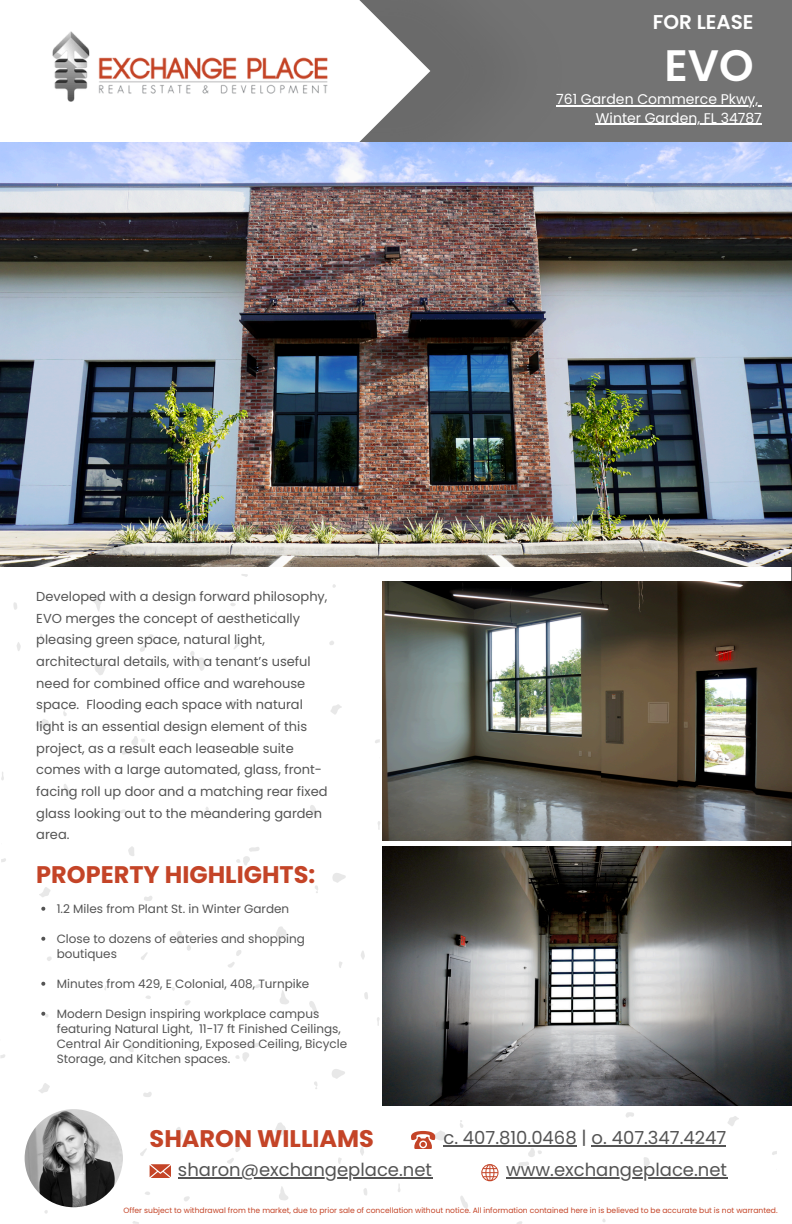
<style>
.page{position:relative;width:792px;height:1224px;background:#737373}
.page>*{position:absolute;margin:0;border:0;box-sizing:border-box;transform-origin:0 0}
.t1{font:600 44px "Poppins";color:#fff}
.t2{font:700 24px "Poppins";color:#c44427}
.t3{font:600 20px "Poppins";color:#fff}
.t4{font:18px "Poppins";color:#545454}
.t5{font:14px "Poppins";color:#fff}
.t6{font:13px/21.6px "Poppins";color:#545454}
.t7{font:12px/15px "Poppins";color:#545454}
.t8{font:7.6px "Poppins";color:#c44427}
</style>
<div class="page">
<div style="left:0;top:567px;width:791px;height:657px;background:#fff"></div>
<svg style="left:772px;top:1151px;width:5px;height:4px"></svg>
<svg style="left:727px;top:1116px;width:12px;height:10px"></svg>
<svg style="left:460px;top:1196px;width:8px;height:12px"></svg>
<svg style="left:644px;top:1157px;width:6px;height:10px"></svg>
<svg style="left:626px;top:1112px;width:8px;height:6px"></svg>
<svg style="left:516px;top:1221px;width:6px;height:3px"></svg>
<svg style="left:398px;top:1184px;width:2px;height:8px"></svg>
<svg style="left:518px;top:1148px;width:24px;height:19px"></svg>
<svg style="left:460px;top:1120px;width:3px;height:8px"></svg>
<svg style="left:1px;top:1054px;width:4px;height:4px"></svg>
<svg style="left:275px;top:1122px;width:11px;height:13px"></svg>
<svg style="left:332px;top:1069px;width:13px;height:10px"></svg>
<svg style="left:279px;top:1186px;width:9px;height:14px"></svg>
<svg style="left:38px;top:1083px;width:12px;height:10px"></svg>
<svg style="left:309px;top:1001px;width:8px;height:13px"></svg>
<svg style="left:127px;top:1042px;width:7px;height:10px"></svg>
<svg style="left:143px;top:1092px;width:9px;height:5px"></svg>
<svg style="left:360px;top:1147px;width:4px;height:9px"></svg>
<svg style="left:140px;top:1148px;width:7px;height:8px"></svg>
<svg style="left:227px;top:1158px;width:7px;height:6px"></svg>
<svg style="left:235px;top:1146px;width:6px;height:6px"></svg>
<svg style="left:363px;top:1188px;width:4px;height:7px"></svg>
<svg style="left:184px;top:1196px;width:6px;height:5px"></svg>
<svg style="left:338px;top:1157px;width:4px;height:7px"></svg>
<svg style="left:176px;top:1127px;width:14px;height:20px"></svg>
<svg style="left:255px;top:984px;width:6px;height:4px"></svg>
<svg style="left:377px;top:1017px;width:3px;height:9px"></svg>
<svg style="left:145px;top:1191px;width:5px;height:4px"></svg>
<svg style="left:132px;top:1221px;width:7px;height:3px"></svg>
<svg style="left:235px;top:1043px;width:24px;height:19px"></svg>
<svg style="left:314px;top:1081px;width:4px;height:8px"></svg>
<svg style="left:375px;top:739px;width:5px;height:4px"></svg>
<svg style="left:94px;top:662px;width:12px;height:13px"></svg>
<svg style="left:36px;top:719px;width:13px;height:10px"></svg>
<svg style="left:92px;top:597px;width:10px;height:14px"></svg>
<svg style="left:331px;top:704px;width:11px;height:11px"></svg>
<svg style="left:64px;top:784px;width:8px;height:13px"></svg>
<svg style="left:247px;top:745px;width:6px;height:10px"></svg>
<svg style="left:229px;top:700px;width:8px;height:6px"></svg>
<svg style="left:17px;top:642px;width:4px;height:9px"></svg>
<svg style="left:234px;top:642px;width:6px;height:7px"></svg>
<svg style="left:147px;top:634px;width:7px;height:6px"></svg>
<svg style="left:140px;top:646px;width:5px;height:6px"></svg>
<svg style="left:13px;top:602px;width:4px;height:8px"></svg>
<svg style="left:191px;top:596px;width:6px;height:6px"></svg>
<svg style="left:39px;top:634px;width:4px;height:6px"></svg>
<svg style="left:190px;top:651px;width:15px;height:20px"></svg>
<svg style="left:329px;top:641px;width:5px;height:4px"></svg>
<svg style="left:120px;top:809px;width:6px;height:5px"></svg>
<svg style="left:1px;top:772px;width:3px;height:8px"></svg>
<svg style="left:230px;top:603px;width:6px;height:3px"></svg>
<svg style="left:241px;top:574px;width:7px;height:3px"></svg>
<svg style="left:122px;top:736px;width:23px;height:19px"></svg>
<svg style="left:63px;top:708px;width:4px;height:8px"></svg>
<svg style="left:1px;top:858px;width:5px;height:4px"></svg>
<svg style="left:276px;top:926px;width:11px;height:13px"></svg>
<svg style="left:332px;top:873px;width:14px;height:10px"></svg>
<svg style="left:280px;top:990px;width:9px;height:14px"></svg>
<svg style="left:39px;top:887px;width:12px;height:10px"></svg>
<svg style="left:310px;top:805px;width:8px;height:13px"></svg>
<svg style="left:128px;top:846px;width:6px;height:10px"></svg>
<svg style="left:144px;top:896px;width:9px;height:5px"></svg>
<svg style="left:361px;top:951px;width:4px;height:8px"></svg>
<svg style="left:141px;top:952px;width:7px;height:8px"></svg>
<svg style="left:228px;top:962px;width:7px;height:6px"></svg>
<svg style="left:236px;top:950px;width:5px;height:6px"></svg>
<svg style="left:364px;top:992px;width:4px;height:7px"></svg>
<svg style="left:184px;top:1000px;width:7px;height:5px"></svg>
<svg style="left:339px;top:962px;width:3px;height:6px"></svg>
<svg style="left:177px;top:931px;width:14px;height:20px"></svg>
<svg style="left:47px;top:956px;width:5px;height:5px"></svg>
<svg style="left:256px;top:788px;width:6px;height:4px"></svg>
<svg style="left:378px;top:821px;width:2px;height:9px"></svg>
<svg style="left:145px;top:995px;width:6px;height:4px"></svg>
<svg style="left:133px;top:1025px;width:7px;height:3px"></svg>
<svg style="left:236px;top:847px;width:24px;height:19px"></svg>
<svg style="left:315px;top:885px;width:3px;height:8px"></svg>
<img style="left:0;top:142px;width:791px;height:425px">
<img style="left:383px;top:581px;width:409px;height:260px">
<img style="left:383px;top:846px;width:409px;height:260px">
<svg style="left:0;top:0;width:430px;height:142px;fill:#fff"></svg>
<img style="left:47px;top:19px;width:286px;height:98px">
<svg style="left:41px;top:907px;width:4px;height:4px"></svg>
<svg style="left:41px;top:937px;width:4px;height:4px"></svg>
<svg style="left:41px;top:982px;width:4px;height:4px"></svg>
<svg style="left:41px;top:1012px;width:8px;height:6px"></svg>
<hr style="left:556px;top:105px;width:202px;height:1px;background:#fff">
<hr style="left:596px;top:124px;width:166px;height:1px;background:#fff">
<img style="left:25px;top:1109px;width:98px;height:98px;border-radius:50%">
<svg style="left:411px;top:1130px;width:35px;height:19px"></svg>
<hr style="left:443px;top:1145px;width:134px;height:2px;background:#545454">
<hr style="left:592px;top:1145px;width:134px;height:2px;background:#545454">
<svg style="left:150px;top:1164px;width:21px;height:14px"></svg>
<hr style="left:178px;top:1177px;width:254px;height:2px;background:#545454">
<svg style="left:481px;top:1164px;width:18px;height:17px"></svg>
<hr style="left:506px;top:1177px;width:221px;height:2px;background:#545454">
<h5 class="t3" style="left:653px;top:8px;width:102px">FOR LEASE</h5>
<h1 class="t1" style="left:664px;top:35px;width:91px">EVO</h1>
<p class="t5" style="left:556px;top:89px;width:204px">761 Garden Commerce Pkwy,</p>
<p class="t5" style="left:596px;top:108px;width:168px">Winter Garden, FL 34787</p>
<p class="t6" style="left:36px;top:586px;width:293px">Developed with a design forward philosophy, EVO merges the concept of aesthetically pleasing green space, natural light, architectural details, with a tenant’s useful need for combined office and warehouse space. Flooding each space with natural light is an essential design element of this project, as a result each leaseable suite comes with a large automated, glass, front&shy;facing roll up door and a matching rear fixed glass looking out to the meandering garden area.</p>
<p class="t2" style="left:36px;top:858px;width:281px">PROPERTY HIGHLIGHTS:</p>
<p class="t7" style="left:57px;top:901px;width:234px">1.2 Miles from Plant St. in Winter Garden</p>
<h5 class="t7" style="left:57px;top:931px;width:250px">Close to dozens of eateries and shopping boutiques</h5>
<p class="t7" style="left:57px;top:976px;width:254px">Minutes from 429, E Colonial, 408, Turnpike</p>
<h2 class="t7" style="left:57px;top:1006px;width:292px">Modern Design inspiring workplace campus featuring Natural Light, 11-17 ft Finished Ceilings, Central Air Conditioning, Exposed Ceiling, Bicycle Storage, and Kitchen spaces.</h2>
<h2 class="t2" style="left:150px;top:1122px;width:226px">SHARON WILLIAMS</h2>
<p class="t4" style="left:443px;top:1125px;width:284px">c. 407.810.0468 | o. 407.347.4247</p>
<p class="t4" style="left:178px;top:1157px;width:256px">sharon@exchangeplace.net</p>
<p class="t4" style="left:506px;top:1157px;width:223px">www.exchangeplace.net</p>
<p class="t8" style="left:124px;top:1206px;width:655px">Offer subject to withdrawal from the market, due to prior sale of concellation without notice. All information contained here in is believed to be accurate but is not warranted.</p>
</div>
